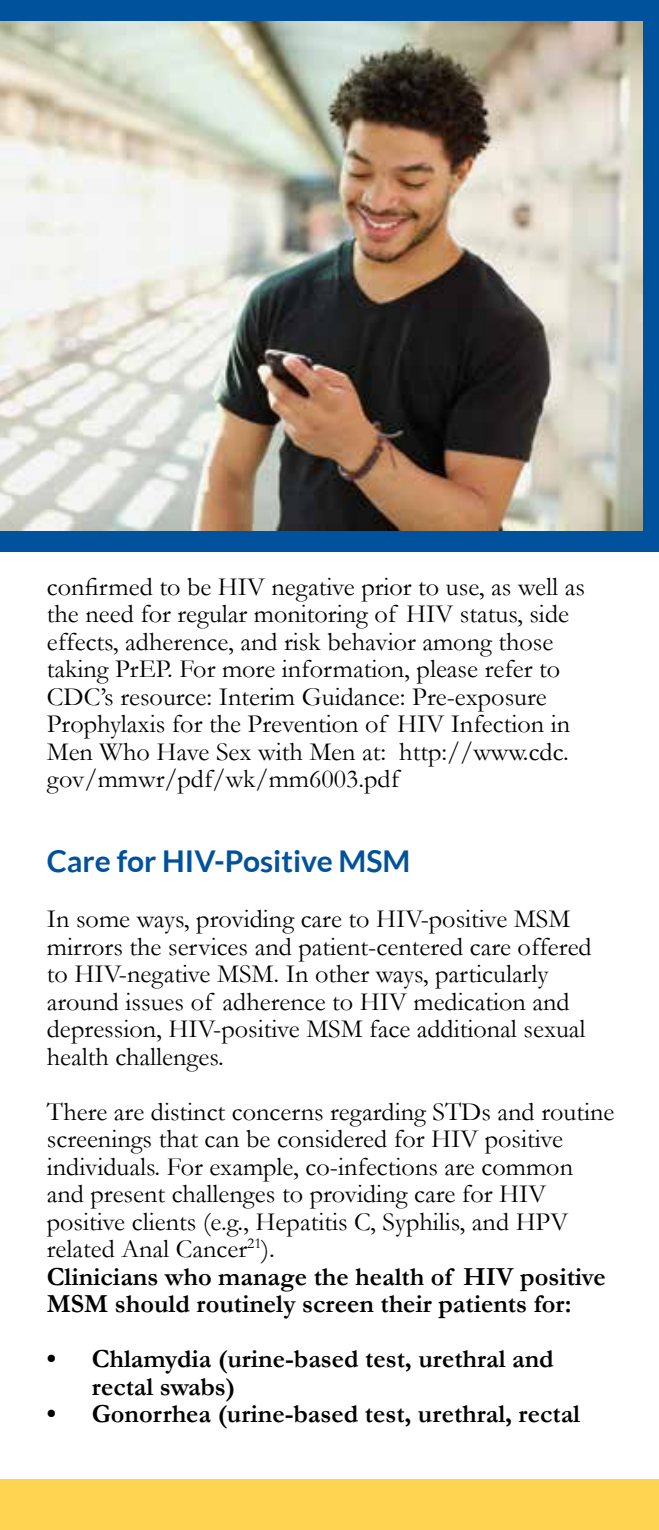
<style>
.page{position:relative;width:659px;height:1530px;background:#fff}
.page>*{position:absolute;margin:0;border:0;box-sizing:border-box;transform-origin:0 0}
.t1{font:700 30px "Lato";color:#00529c}
.t2{font:26.25px/27.5px "Garamond";color:#000}
.t3{font:700 26.25px/27.5px "Garamond";color:#000}
.s1{font-weight:700}
</style>
<div class="page">
<div style="left:0;top:1479px;width:659px;height:51px;background:#ffd451"></div>
<div style="left:0;top:0;width:659px;height:552px;background:#00529c"></div>
<img style="left:0;top:21px;width:642px;height:510px">
<p class="t2" style="left:47px;top:572px;width:540px">confirmed to be HIV negative prior to use, as well as the need for regular monitoring of HIV status, side effects, adherence, and risk behavior among those taking PrEP. For more information, please refer to CDC’s resource: Interim Guidance: Pre-exposure Prophylaxis for the Prevention of HIV Infection in Men Who Have Sex with Men at: http://www.cdc. gov/mmwr/pdf/wk/mm6003.pdf</p>
<p class="t1" style="left:47px;top:844px;width:365px">Care for HIV-Positive MSM</p>
<p class="t2" style="left:47px;top:905px;width:546px">In some ways, providing care to HIV-positive MSM mirrors the services and patient-centered care offered to HIV-negative MSM. In other ways, particularly around issues of adherence to HIV medication and depression, HIV-positive MSM face additional sexual health challenges.</p>
<p class="t2" style="left:47px;top:1097px;width:569px">There are distinct concerns regarding STDs and routine screenings that can be considered for HIV positive individuals. For example, co-infections are common and present challenges to providing care for HIV positive clients (e.g., Hepatitis C, Syphilis, and HPV related Anal Cancer<sup>21</sup>).<br><span class="s1">Clinicians who manage the health of HIV positive MSM should routinely screen their patients for:</span></p>
<p class="t3" style="left:92px;top:1345px;width:463px;text-indent:-45px">• Chlamydia (urine-based test, urethral and rectal swabs)</p>
<p class="t3" style="left:47px;top:1400px;width:535px">• Gonorrhea (urine-based test, urethral, rectal</p>
</div>
